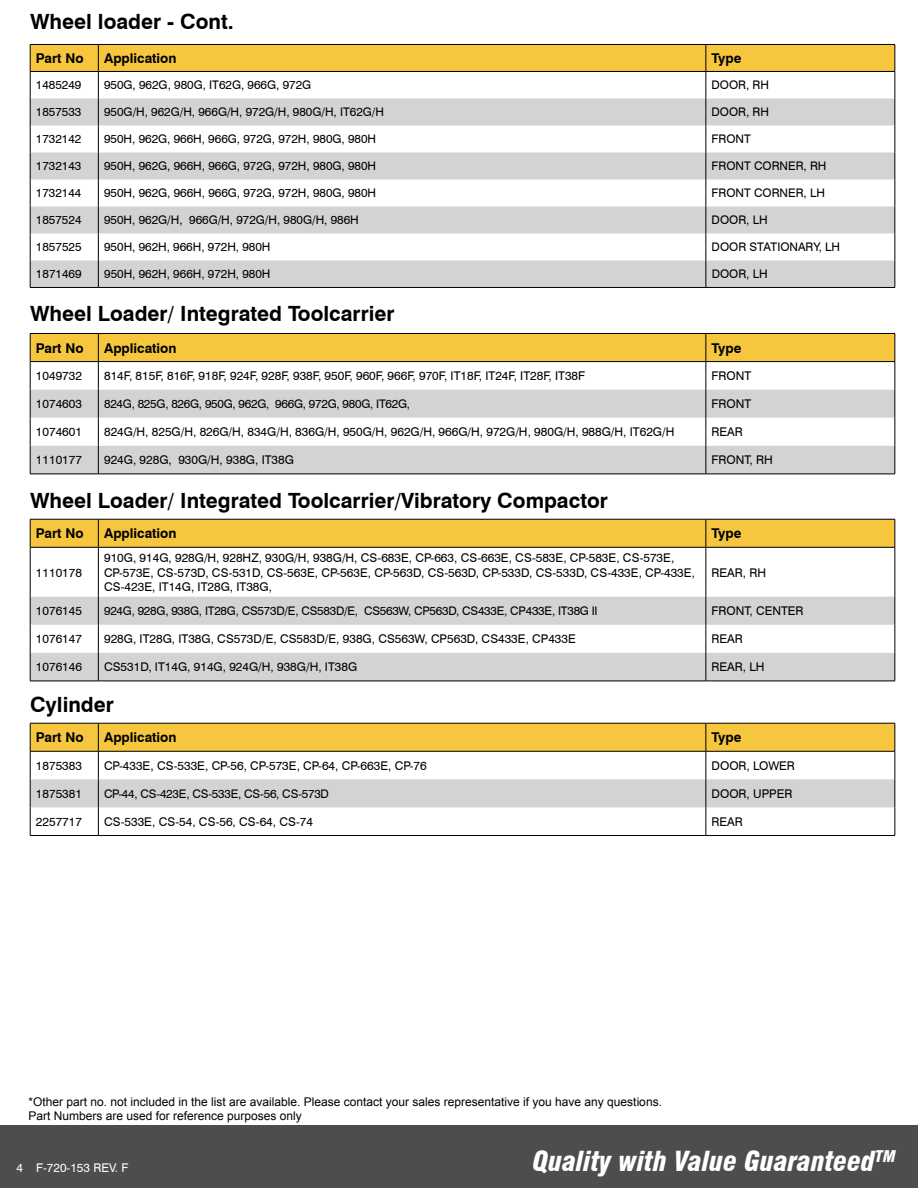
<style>
.page{position:relative;width:918px;height:1188px;background:#fff}
.page>*{position:absolute;margin:0;border:0;box-sizing:border-box;transform-origin:0 0}
.t1{font:italic 900 condensed 27px "Swiss 721 BT";color:#fff}
.t2{font:700 21px "Swiss 721 BT";color:#000}
.t3{font:700 13.5px "Swiss 721 BT";color:#000}
.t4{font:12px/14.4px "Swiss 721 BT";color:#000}
.t5{font:12px/13.5px "Arial";color:#000}
.t6{font:12px "Swiss 721 BT";color:#fff}
.t7{font:11.85px "Swiss 721 BT";color:#000}
.t8{font:11.85px "Swiss 721 BT";letter-spacing:-.02em;color:#000}
</style>
<div class="page">
<div style="left:0;top:1125px;width:918px;height:63px;background:#4d4d4f"></div>
<hr style="left:30px;top:474px;width:68px;height:1px;background:#000">
<hr style="left:98px;top:474px;width:608px;height:1px;background:#000">
<hr style="left:706px;top:474px;width:189px;height:1px;background:#000">
<svg style="left:30px;top:333px;width:866px;height:141px"></svg>
<svg style="left:31px;top:597px;width:864px;height:84px;fill:#d1d3d4"></svg>
<hr style="left:30px;top:681px;width:68px;height:1px;background:#000">
<hr style="left:98px;top:681px;width:608px;height:1px;background:#000">
<hr style="left:706px;top:681px;width:189px;height:1px;background:#000">
<hr style="left:30px;top:547px;width:68px;height:1px;background:#000">
<hr style="left:98px;top:547px;width:608px;height:1px;background:#000">
<hr style="left:706px;top:547px;width:189px;height:1px;background:#000">
<svg style="left:30px;top:519px;width:866px;height:28px;background:#ebbe3c"></svg>
<hr style="left:30px;top:548px;width:1px;height:49px;background:#000">
<hr style="left:98px;top:548px;width:1px;height:49px;background:#000">
<hr style="left:706px;top:548px;width:1px;height:49px;background:#000">
<hr style="left:895px;top:548px;width:1px;height:49px;background:#000">
<svg style="left:30px;top:597px;width:1px;height:84px"></svg>
<svg style="left:98px;top:597px;width:1px;height:84px"></svg>
<svg style="left:706px;top:597px;width:1px;height:84px"></svg>
<svg style="left:895px;top:597px;width:1px;height:84px"></svg>
<hr style="left:30px;top:835px;width:68px;height:1px;background:#000">
<hr style="left:98px;top:835px;width:608px;height:1px;background:#000">
<hr style="left:706px;top:835px;width:189px;height:1px;background:#000">
<svg style="left:30px;top:723px;width:866px;height:112px"></svg>
<hr style="left:30px;top:287px;width:68px;height:1px;background:#000">
<hr style="left:98px;top:287px;width:608px;height:1px;background:#000">
<hr style="left:706px;top:287px;width:189px;height:1px;background:#000">
<svg style="left:30px;top:44px;width:866px;height:243px"></svg>
<h2 class="t2" style="left:30px;top:9px;width:205px">Wheel loader - Cont.</h2>
<p class="t3" style="left:36px;top:50px;width:49px">Part No</p>
<p class="t3" style="left:104px;top:50px;width:74px">Application</p>
<p class="t3" style="left:712px;top:50px;width:31px">Type</p>
<p class="t7" style="left:36px;top:78px;width:47px">1485249</p>
<p class="t7" style="left:104px;top:78px;width:209px">950G, 962G, 980G, IT62G, 966G, 972G</p>
<p class="t7" style="left:712px;top:78px;width:59px">DOOR, RH</p>
<p class="t7" style="left:36px;top:105px;width:47px">1857533</p>
<p class="t7" style="left:104px;top:105px;width:282px">950G/H, 962G/H, 966G/H, 972G/H, 980G/H, IT62G/H</p>
<p class="t7" style="left:712px;top:105px;width:59px">DOOR, RH</p>
<p class="t7" style="left:36px;top:132px;width:47px">1732142</p>
<p class="t7" style="left:104px;top:132px;width:274px">950H, 962G, 966H, 966G, 972G, 972H, 980G, 980H</p>
<p class="t7" style="left:712px;top:132px;width:41px">FRONT</p>
<p class="t7" style="left:36px;top:159px;width:47px">1732143</p>
<p class="t7" style="left:104px;top:159px;width:274px">950H, 962G, 966H, 966G, 972G, 972H, 980G, 980H</p>
<p class="t7" style="left:712px;top:159px;width:116px">FRONT CORNER, RH</p>
<p class="t7" style="left:36px;top:186px;width:47px">1732144</p>
<p class="t7" style="left:104px;top:186px;width:274px">950H, 962G, 966H, 966G, 972G, 972H, 980G, 980H</p>
<p class="t7" style="left:712px;top:186px;width:115px">FRONT CORNER, LH</p>
<p class="t7" style="left:36px;top:213px;width:47px">1857524</p>
<p class="t7" style="left:104px;top:213px;width:256px">950H, 962G/H, 966G/H, 972G/H, 980G/H, 986H</p>
<p class="t7" style="left:712px;top:213px;width:57px">DOOR, LH</p>
<p class="t7" style="left:36px;top:240px;width:47px">1857525</p>
<p class="t7" style="left:104px;top:240px;width:168px">950H, 962H, 966H, 972H, 980H</p>
<p class="t7" style="left:712px;top:240px;width:130px">DOOR STATIONARY, LH</p>
<p class="t7" style="left:36px;top:267px;width:47px">1871469</p>
<p class="t7" style="left:104px;top:267px;width:168px">950H, 962H, 966H, 972H, 980H</p>
<p class="t7" style="left:712px;top:267px;width:57px">DOOR, LH</p>
<h2 class="t2" style="left:30px;top:301px;width:366px">Wheel Loader/ Integrated Toolcarrier</h2>
<p class="t3" style="left:36px;top:340px;width:49px">Part No</p>
<p class="t3" style="left:104px;top:340px;width:74px">Application</p>
<p class="t3" style="left:712px;top:340px;width:31px">Type</p>
<p class="t4" style="left:36px;top:369px;width:48px">1049732</p>
<p class="t4" style="left:104px;top:369px;width:483px">814F, 815F, 816F, 918F, 924F, 928F, 938F, 950F, 960F, 966F, 970F, IT18F, IT24F, IT28F, IT38F</p>
<p class="t4" style="left:712px;top:369px;width:41px">FRONT</p>
<p class="t4" style="left:36px;top:397px;width:48px">1074603</p>
<p class="t8" style="left:104px;top:397px;width:308px">824G, 825G, 826G, 950G, 962G, 966G, 972G, 980G, IT62G,</p>
<p class="t4" style="left:712px;top:397px;width:41px">FRONT</p>
<p class="t4" style="left:36px;top:425px;width:48px">1074601</p>
<p class="t4" style="left:104px;top:425px;width:572px">824G/H, 825G/H, 826G/H, 834G/H, 836G/H, 950G/H, 962G/H, 966G/H, 972G/H, 980G/H, 988G/H, IT62G/H</p>
<p class="t4" style="left:712px;top:425px;width:33px">REAR</p>
<p class="t4" style="left:36px;top:453px;width:48px">1110177</p>
<p class="t4" style="left:104px;top:453px;width:191px">924G, 928G, 930G/H, 938G, IT38G</p>
<p class="t4" style="left:712px;top:453px;width:63px">FRONT, RH</p>
<h2 class="t2" style="left:30px;top:488px;width:579px">Wheel Loader/ Integrated Toolcarrier/Vibratory Compactor</h2>
<p class="t3" style="left:36px;top:525px;width:49px">Part No</p>
<p class="t3" style="left:104px;top:525px;width:74px">Application</p>
<p class="t3" style="left:712px;top:525px;width:31px">Type</p>
<p class="t4" style="left:36px;top:565px;width:48px">1110178</p>
<p class="t4" style="left:104px;top:551px;width:592px">910G, 914G, 928G/H, 928HZ, 930G/H, 938G/H, CS-683E, CP-663, CS-663E, CS-583E, CP-583E, CS-573E,<br>CP-573E, CS-573D, CS-531D, CS-563E, CP-563E, CP-563D, CS-563D, CP-533D, CS-533D, CS-433E, CP-433E,<br>CS-423E, IT14G, IT28G, IT38G,</p>
<p class="t4" style="left:712px;top:565px;width:56px">REAR, RH</p>
<p class="t4" style="left:36px;top:604px;width:48px">1076145</p>
<p class="t8" style="left:104px;top:604px;width:495px">924G, 928G, 938G, IT28G, CS573D/E, CS583D/E, CS563W, CP563D, CS433E, CP433E, IT38G II</p>
<p class="t4" style="left:712px;top:604px;width:93px">FRONT, CENTER</p>
<p class="t4" style="left:36px;top:632px;width:48px">1076147</p>
<p class="t4" style="left:104px;top:632px;width:473px">928G, IT28G, IT38G, CS573D/E, CS583D/E, 938G, CS563W, CP563D, CS433E, CP433E</p>
<p class="t4" style="left:712px;top:632px;width:33px">REAR</p>
<p class="t4" style="left:36px;top:660px;width:48px">1076146</p>
<p class="t4" style="left:104px;top:660px;width:255px">CS531D, IT14G, 914G, 924G/H, 938G/H, IT38G</p>
<p class="t4" style="left:712px;top:660px;width:54px">REAR, LH</p>
<h2 class="t2" style="left:30px;top:692px;width:85px">Cylinder</h2>
<p class="t3" style="left:36px;top:729px;width:49px">Part No</p>
<p class="t3" style="left:104px;top:729px;width:74px">Application</p>
<p class="t3" style="left:712px;top:729px;width:31px">Type</p>
<p class="t4" style="left:36px;top:758px;width:48px">1875383</p>
<p class="t4" style="left:104px;top:758px;width:324px">CP-433E, CS-533E, CP-56, CP-573E, CP-64, CP-663E, CP-76</p>
<p class="t4" style="left:712px;top:758px;width:85px">DOOR, LOWER</p>
<p class="t4" style="left:36px;top:786px;width:48px">1875381</p>
<p class="t8" style="left:104px;top:786px;width:226px">CP-44, CS-423E, CS-533E, CS-56, CS-573D</p>
<p class="t4" style="left:712px;top:786px;width:82px">DOOR, UPPER</p>
<p class="t4" style="left:36px;top:814px;width:48px">2257717</p>
<p class="t4" style="left:104px;top:814px;width:211px">CS-533E, CS-54, CS-56, CS-64, CS-74</p>
<p class="t4" style="left:712px;top:814px;width:33px">REAR</p>
<p class="t5" style="left:28px;top:1096px;width:635px">*Other part no. not included in the list are available. Please contact your sales representative if you have any questions.<br>Part Numbers are used for reference purposes only</p>
<p class="t6" style="left:17px;top:1161px;width:113px">4 F-720-153 REV. F</p>
<h1 class="t1" style="left:533px;top:1145px;width:364px">Quality with Value Guaranteed<sup>TM</sup></h1>
</div>
